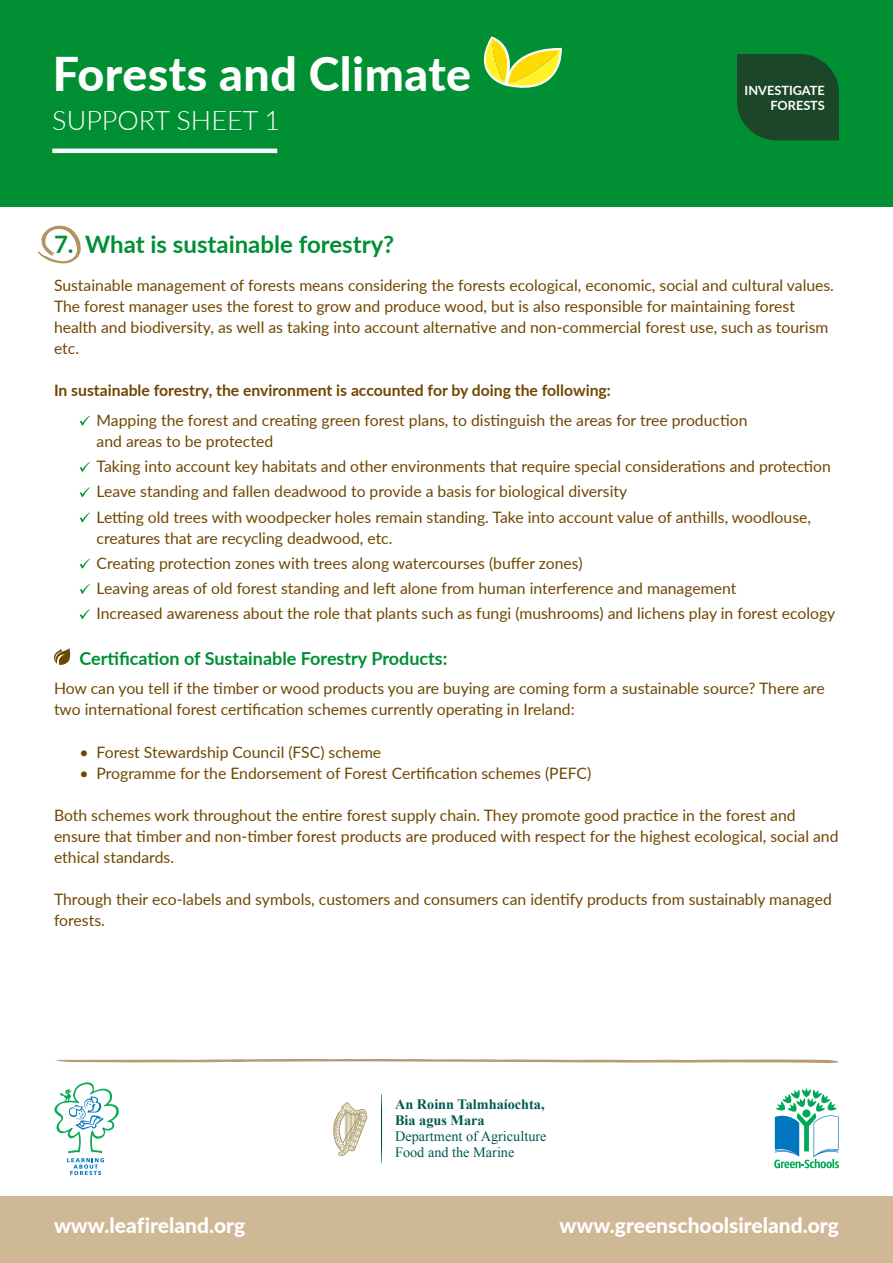
<style>
.page{position:relative;width:893px;height:1263px;background:#fff}
.page>*{position:absolute;margin:0;border:0;box-sizing:border-box;transform-origin:0 0}
.t1{font:800 46.5px "Lato";letter-spacing:.01em;color:#fff}
.t2{font:300 27px "Lato";color:#fff}
.t3{font:700 24px "Lato";color:#008f33}
.t4{font:800 21px "Lato";color:#fff}
.t5{font:700 18px "Lato";color:#008f33}
.t6{font:15.75px/21px "Lato";color:#704700}
.t7{font:700 15.75px "Lato";color:#704700}
.t8{font:14.25px/16px "Times New Roman";color:#005951}
.t9{font:700 14.25px/16px "Times New Roman";color:#005951}
.t10{font:700 12.75px/15.3px "Lato";color:#fff;text-align:right}
</style>
<div class="page">
<div style="left:0;top:1196px;width:893px;height:67px;background:#cfb896"></div>
<svg style="left:54px;top:1082px;width:65px;height:93px"></svg>
<svg style="left:774px;top:1088px;width:65px;height:80px"></svg>
<svg style="left:54px;top:1059px;width:785px;height:4px"></svg>
<svg style="left:381px;top:1094px;width:1px;height:69px"></svg>
<svg style="left:333px;top:1102px;width:34px;height:54px"></svg>
<div style="left:0;top:0;width:893px;height:206px;background:#008f33"></div>
<svg style="left:737px;top:54px;width:102px;height:86px"></svg>
<svg style="left:483px;top:36px;width:79px;height:52px"></svg>
<hr style="left:52px;top:149px;width:225px;height:4px;background:#fff">
<svg style="left:80px;top:416px;width:10px;height:10px"></svg>
<svg style="left:80px;top:462px;width:10px;height:10px"></svg>
<svg style="left:80px;top:487px;width:10px;height:10px"></svg>
<svg style="left:80px;top:512px;width:10px;height:10px"></svg>
<svg style="left:80px;top:559px;width:10px;height:10px"></svg>
<svg style="left:80px;top:584px;width:10px;height:10px"></svg>
<svg style="left:80px;top:609px;width:10px;height:10px"></svg>
<svg style="left:54px;top:648px;width:17px;height:17px"></svg>
<svg style="left:38px;top:225px;width:43px;height:39px"></svg>
<h1 class="t1" style="left:53px;top:40px;width:420px">Forests and Climate</h1>
<h2 class="t2" style="left:52px;top:102px;width:229px">SUPPORT SHEET 1</h2>
<p class="t10" style="left:745px;top:82px;width:82px">INVESTIGATE<br>FORESTS</p>
<h3 class="t3" style="left:54px;top:227px;width:342px">7. What is sustainable forestry?</h3>
<p class="t6" style="left:54px;top:274px;width:781px">Sustainable management of forests means considering the forests ecological, economic, social and cultural values.<br>The forest manager uses the forest to grow and produce wood, but is also responsible for maintaining forest health and biodiversity, as well as taking into account alternative and non-commercial forest use, such as tourism etc.</p>
<p class="t7" style="left:54px;top:379px;width:558px">In sustainable forestry, the environment is accounted for by doing the following:</p>
<p class="t6" style="left:97px;top:409px;width:652px">Mapping the forest and creating green forest plans, to distinguish the areas for tree production and areas to be protected</p>
<p class="t6" style="left:97px;top:453px;width:736px;line-height:25.2px">Taking into account key habitats and other environments that require special considerations and protection<br>Leave standing and fallen deadwood to provide a basis for biological diversity<br>Letting old trees with woodpecker holes remain standing. Take into account value of anthills, woodlouse,</p>
<p class="t6" style="left:97px;top:524px;width:740px;line-height:25.2px">creatures that are recycling deadwood, etc.<br>Creating protection zones with trees along watercourses (buffer zones)<br>Leaving areas of old forest standing and left alone from human interference and management<br>Increased awareness about the role that plants such as fungi (mushrooms) and lichens play in forest ecology</p>
<p class="t5" style="left:80px;top:645px;width:369px">Certification of Sustainable Forestry Products:</p>
<p class="t6" style="left:54px;top:678px;width:772px">How can you tell if the timber or wood products you are buying are coming form a sustainable source? There are two international forest certification schemes currently operating in Ireland:</p>
<p class="t6" style="left:80px;top:741px;width:303px">• Forest Stewardship Council (FSC) scheme</p>
<p class="t6" style="left:80px;top:762px;width:513px">• Programme for the Endorsement of Forest Certification schemes (PEFC)</p>
<p class="t6" style="left:54px;top:804px;width:786px">Both schemes work throughout the entire forest supply chain. They promote good practice in the forest and ensure that timber and non-timber forest products are produced with respect for the highest ecological, social and ethical standards.</p>
<p class="t6" style="left:54px;top:888px;width:779px">Through their eco-labels and symbols, customers and consumers can identify products from sustainably managed forests.</p>
<h3 class="t4" style="left:54px;top:1210px;width:193px">www.leafireland.org</h3>
<p class="t9" style="left:395px;top:1095px;width:151px">An Roinn Talmhaíochta,<br>Bia agus Mara</p>
<p class="t8" style="left:395px;top:1128px;width:153px">Department of Agriculture<br>Food and the Marine</p>
<h3 class="t4" style="left:559px;top:1210px;width:281px">www.greenschoolsireland.org</h3>
</div>
